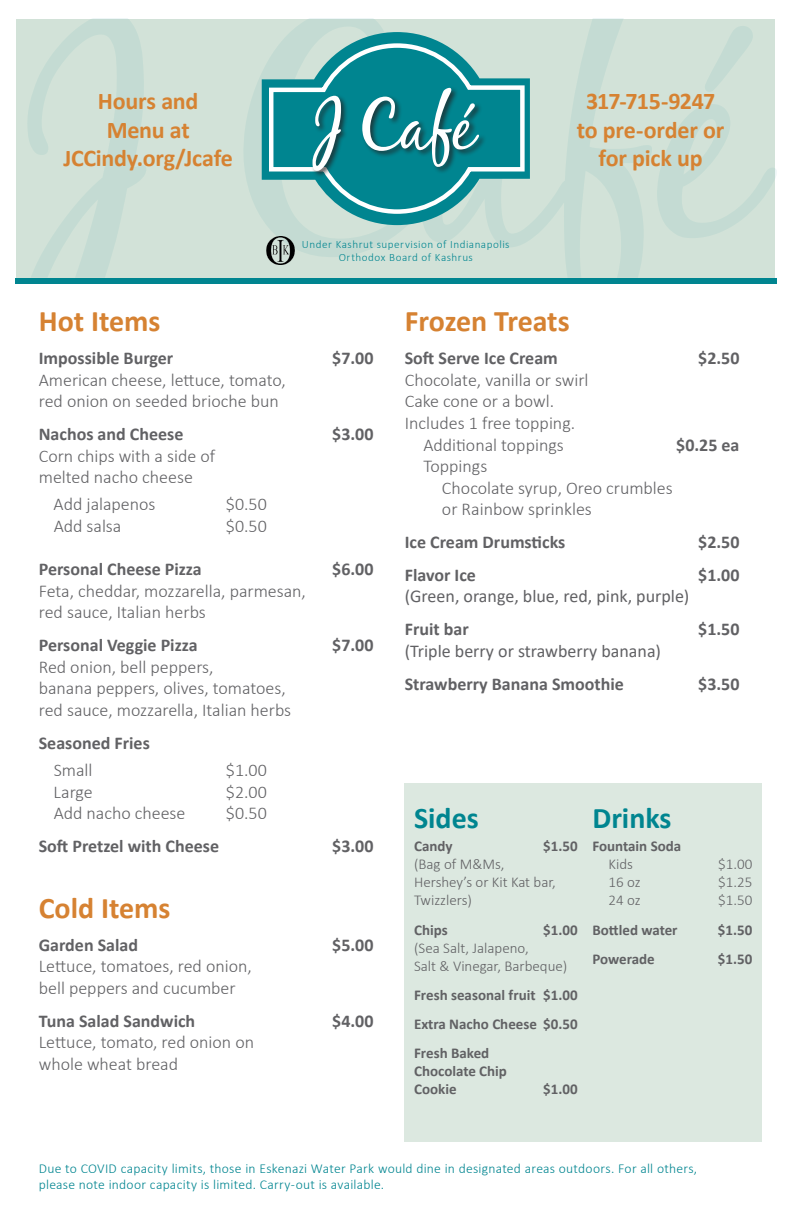
<style>
.page{position:relative;width:792px;height:1224px;background:#fff}
.page>*{position:absolute;margin:0;border:0;box-sizing:border-box;transform-origin:0 0}
.t1{font:70.1px "Black Jack";color:#fff}
.t2{font:700 30px "Calibri";color:#d68232}
.t3{font:700 30px "Calibri";color:#008590}
.t4{font:700 24px/28.8px "Calibri";letter-spacing:-.01em;color:#d68232;text-align:center}
.t5{font:300 18px/21.6px "Calibri";color:#616164}
.t6{font:700 18px "Calibri";color:#616164}
.t7{font:18px "Calibri";color:#616164}
.t8{font:700 15px/18px "Calibri";color:#616164}
.t9{font:300 15px/18px "Calibri";color:#616164}
.t10{font:300 13.6px/16.4px "Calibri";letter-spacing:.015em;color:#008590}
.t11{font:300 11.2px/13.4px "Calibri";letter-spacing:.045em;color:#008590;text-align:center}
</style>
<div class="page">
<div style="left:405px;top:783px;width:357px;height:358px;background:#dce8e0"></div>
<svg style="left:27px;top:18px;width:750px;height:260px;background:#cee0d7"></svg>
<svg style="left:262px;top:32px;width:268px;height:193px;background:#92c5c2"></svg>
<svg style="left:267px;top:41px;width:260px;height:175px;background:#5dafb2"></svg>
<div style="left:311px;top:86px;width:176px;height:93px;background:#231f20;opacity:.75"></div>
<div style="left:15px;top:278px;width:762px;height:5px;background:#008590"></div>
<img style="left:266px;top:236px;width:28px;height:28px">
<p class="t4" style="left:98px;top:86px;width:102px">Hours and</p>
<p class="t4" style="left:107px;top:115px;width:85px">Menu at</p>
<p class="t4" style="left:63px;top:144px;width:171px">JCCindy.org/Jcafe</p>
<p class="t1" style="left:313px;top:83px;width:163px">J Café</p>
<p class="t4" style="left:577px;top:86px;width:149px">317-715-9247 to pre-order or for pick up</p>
<p class="t11" style="left:302px;top:237px;width:209px">Under Kashrut supervision of Indianapolis<br>Orthodox Board of Kashrus</p>
<p class="t2" style="left:39px;top:300px;width:123px">Hot Items</p>
<p class="t6" style="left:39px;top:345px;width:136px">Impossible Burger</p>
<p class="t6" style="left:332px;top:345px;width:43px">$7.00</p>
<p class="t5" style="left:39px;top:369px;width:249px">American cheese, lettuce, tomato, red onion on seeded brioche bun</p>
<p class="t6" style="left:39px;top:421px;width:146px">Nachos and Cheese</p>
<p class="t6" style="left:332px;top:421px;width:43px">$3.00</p>
<p class="t5" style="left:39px;top:445px;width:178px">Corn chips with a side of melted nacho cheese</p>
<p class="t5" style="left:54px;top:494px;width:103px">Add jalapenos</p>
<p class="t5" style="left:226px;top:494px;width:42px">$0.50</p>
<p class="t5" style="left:54px;top:515px;width:69px">Add salsa</p>
<p class="t5" style="left:226px;top:515px;width:42px">$0.50</p>
<p class="t6" style="left:39px;top:557px;width:165px">Personal Cheese Pizza</p>
<p class="t6" style="left:332px;top:557px;width:43px">$6.00</p>
<p class="t5" style="left:39px;top:580px;width:269px">Feta, cheddar, mozzarella, parmesan, red sauce, Italian herbs</p>
<p class="t6" style="left:39px;top:633px;width:160px">Personal Veggie Pizza</p>
<p class="t6" style="left:332px;top:633px;width:43px">$7.00</p>
<p class="t5" style="left:39px;top:656px;width:254px">Red onion, bell peppers,<br>banana peppers, olives, tomatoes, red sauce, mozzarella, Italian herbs</p>
<p class="t6" style="left:39px;top:730px;width:113px">Seasoned Fries</p>
<p class="t5" style="left:54px;top:759px;width:40px">Small</p>
<p class="t5" style="left:226px;top:759px;width:42px">$1.00</p>
<p class="t5" style="left:54px;top:781px;width:41px">Large</p>
<p class="t5" style="left:226px;top:781px;width:42px">$2.00</p>
<p class="t5" style="left:54px;top:802px;width:133px">Add nacho cheese</p>
<p class="t5" style="left:226px;top:802px;width:42px">$0.50</p>
<p class="t6" style="left:39px;top:833px;width:182px">Soft Pretzel with Cheese</p>
<p class="t6" style="left:332px;top:833px;width:43px">$3.00</p>
<p class="t2" style="left:39px;top:887px;width:133px">Cold Items</p>
<p class="t6" style="left:39px;top:932px;width:101px">Garden Salad</p>
<p class="t6" style="left:332px;top:932px;width:43px">$5.00</p>
<p class="t5" style="left:39px;top:956px;width:215px">Lettuce, tomatoes, red onion, bell peppers and cucumber</p>
<p class="t6" style="left:39px;top:1008px;width:158px">Tuna Salad Sandwich</p>
<p class="t6" style="left:332px;top:1008px;width:43px">$4.00</p>
<p class="t5" style="left:39px;top:1032px;width:217px">Lettuce, tomato, red onion on whole wheat bread</p>
<p class="t2" style="left:405px;top:300px;width:166px">Frozen Treats</p>
<p class="t6" style="left:405px;top:345px;width:155px">Soft Serve Ice Cream</p>
<p class="t6" style="left:698px;top:345px;width:43px">$2.50</p>
<p class="t5" style="left:405px;top:369px;width:185px">Chocolate, vanilla or swirl</p>
<p class="t5" style="left:405px;top:390px;width:151px">Cake cone or a bowl.</p>
<p class="t5" style="left:405px;top:412px;width:172px">Includes 1 free topping.</p>
<p class="t5" style="left:423px;top:434px;width:142px">Additional toppings</p>
<p class="t6" style="left:676px;top:432px;width:65px">$0.25 ea</p>
<p class="t5" style="left:423px;top:455px;width:65px">Toppings</p>
<p class="t5" style="left:442px;top:477px;width:232px">Chocolate syrup, Oreo crumbles or Rainbow sprinkles</p>
<p class="t6" style="left:405px;top:529px;width:162px">Ice Cream Drumsticks</p>
<p class="t6" style="left:698px;top:529px;width:43px">$2.50</p>
<p class="t6" style="left:405px;top:562px;width:73px">Flavor Ice</p>
<p class="t6" style="left:698px;top:562px;width:43px">$1.00</p>
<p class="t7" style="left:405px;top:584px;width:286px">(Green, orange, blue, red, pink, purple)</p>
<p class="t6" style="left:405px;top:616px;width:66px">Fruit bar</p>
<p class="t6" style="left:698px;top:616px;width:43px">$1.50</p>
<p class="t7" style="left:405px;top:638px;width:258px">(Triple berry or strawberry banana)</p>
<p class="t6" style="left:405px;top:671px;width:221px">Strawberry Banana Smoothie</p>
<p class="t6" style="left:698px;top:671px;width:43px">$3.50</p>
<p class="t3" style="left:414px;top:797px;width:66px">Sides</p>
<p class="t8" style="left:414px;top:837px;width:40px">Candy</p>
<p class="t8" style="left:543px;top:837px;width:36px">$1.50</p>
<p class="t9" style="left:414px;top:855px;width:143px">(Bag of M&amp;Ms,<br>Hershey’s or Kit Kat bar,<br>Twizzlers)</p>
<p class="t8" style="left:414px;top:920px;width:35px">Chips</p>
<p class="t8" style="left:543px;top:920px;width:36px">$1.00</p>
<p class="t9" style="left:414px;top:938px;width:155px">(Sea Salt, Jalapeno,<br>Salt &amp; Vinegar, Barbeque)</p>
<p class="t8" style="left:414px;top:986px;width:165px">Fresh seasonal fruit $1.00</p>
<p class="t8" style="left:414px;top:1015px;width:165px">Extra Nacho Cheese $0.50</p>
<p class="t8" style="left:414px;top:1044px;width:94px">Fresh Baked<br>Chocolate Chip<br>Cookie</p>
<p class="t8" style="left:543px;top:1080px;width:36px">$1.00</p>
<p class="t3" style="left:592px;top:797px;width:81px">Drinks</p>
<p class="t8" style="left:592px;top:837px;width:90px">Fountain Soda</p>
<p class="t9" style="left:609px;top:855px;width:26px">Kids</p>
<p class="t9" style="left:718px;top:855px;width:36px">$1.00</p>
<p class="t9" style="left:609px;top:873px;width:34px">16 oz</p>
<p class="t9" style="left:718px;top:873px;width:36px">$1.25</p>
<p class="t9" style="left:609px;top:891px;width:34px">24 oz</p>
<p class="t9" style="left:718px;top:891px;width:36px">$1.50</p>
<p class="t8" style="left:592px;top:920px;width:87px">Bottled water</p>
<p class="t8" style="left:718px;top:920px;width:36px">$1.50</p>
<p class="t8" style="left:592px;top:950px;width:64px">Powerade</p>
<p class="t8" style="left:718px;top:950px;width:36px">$1.50</p>
<p class="t10" style="left:39px;top:1160px;width:660px">Due to COVID capacity limits, those in Eskenazi Water Park would dine in designated areas outdoors. For all others, please note indoor capacity is limited. Carry-out is available.</p>
</div>
